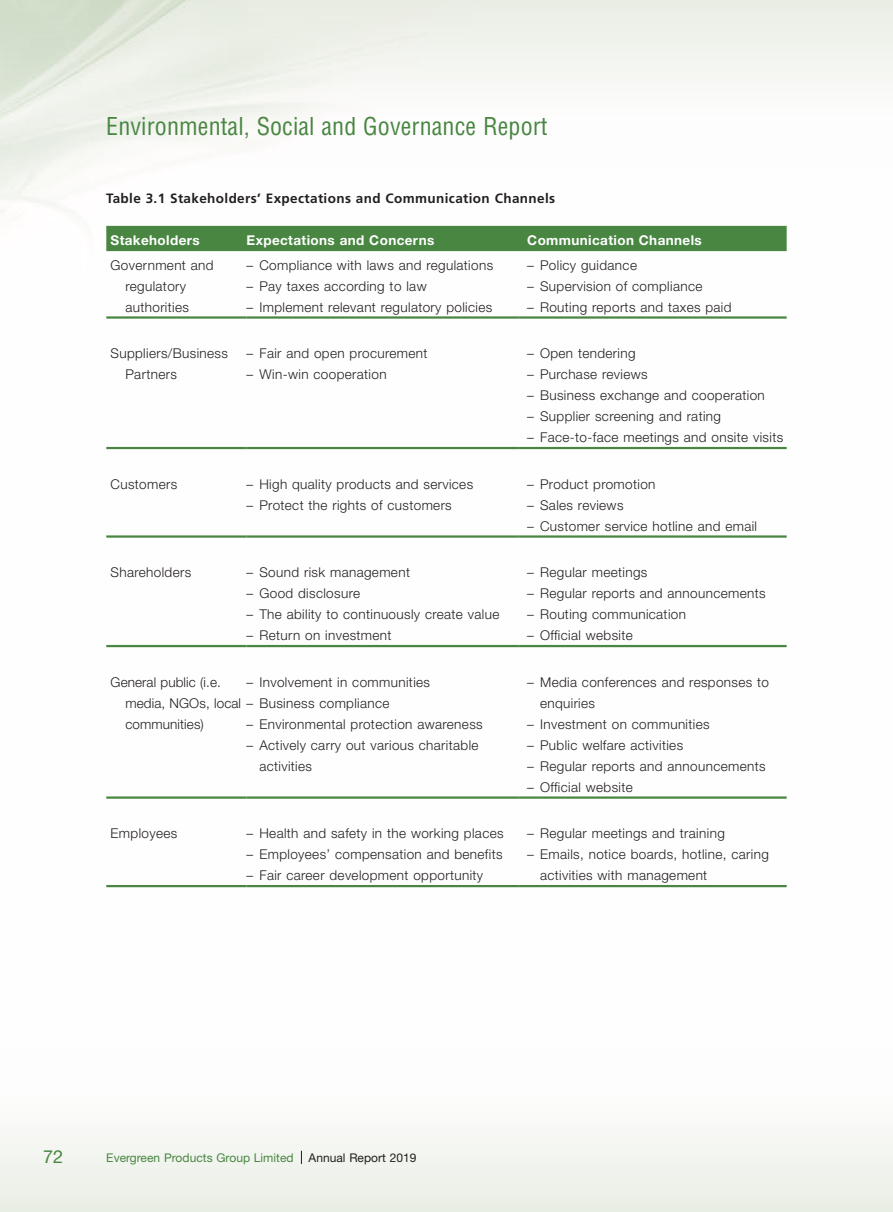
<style>
.page{position:relative;width:893px;height:1212px;background:#fff}
.page>*{position:absolute;margin:0;border:0;box-sizing:border-box;transform-origin:0 0}
.t1{font:condensed 24px "Helvetica LT Std";letter-spacing:.005em;color:#488641}
.t2{font:18px "Helvetica Neue LT Std";color:#488641}
.t3{font:300 13.5px/21px "Helvetica Neue LT Std";letter-spacing:.03em;color:#231f20}
.t4{font:300 13.5px/21px "Helvetica Neue LT Std";letter-spacing:.01em;color:#231f20}
.t5{font:700 13.5px "Frutiger LT Std";letter-spacing:.03em;color:#231f20}
.t6{font:700 13.5px "Helvetica Neue LT Std";letter-spacing:.03em;color:#fff}
.t7{font:12px "Helvetica Neue LT Std";letter-spacing:.005em;color:#488641}
.s1{color:#231f20}
</style>
<div class="page">
<svg style="left:301px;top:1151px;width:1px;height:13px"></svg>
<div style="left:106px;top:226px;width:681px;height:25px;background:#488641"></div>
<hr style="left:106px;top:316px;width:141px;height:3px;background:#488641">
<hr style="left:247px;top:316px;width:272px;height:3px;background:#488641">
<hr style="left:519px;top:316px;width:268px;height:3px;background:#488641">
<hr style="left:106px;top:447px;width:141px;height:2px;background:#488641">
<hr style="left:247px;top:447px;width:272px;height:2px;background:#488641">
<hr style="left:519px;top:447px;width:268px;height:2px;background:#488641">
<hr style="left:106px;top:535px;width:141px;height:3px;background:#488641">
<hr style="left:247px;top:535px;width:272px;height:3px;background:#488641">
<hr style="left:519px;top:535px;width:268px;height:3px;background:#488641">
<hr style="left:106px;top:645px;width:141px;height:2px;background:#488641">
<hr style="left:247px;top:645px;width:272px;height:2px;background:#488641">
<hr style="left:519px;top:645px;width:268px;height:2px;background:#488641">
<hr style="left:106px;top:796px;width:141px;height:3px;background:#488641">
<hr style="left:247px;top:796px;width:272px;height:3px;background:#488641">
<hr style="left:519px;top:796px;width:268px;height:3px;background:#488641">
<hr style="left:106px;top:885px;width:141px;height:2px;background:#488641">
<hr style="left:247px;top:885px;width:272px;height:2px;background:#488641">
<hr style="left:519px;top:885px;width:268px;height:2px;background:#488641">
<h1 class="t1" style="left:106px;top:111px;width:443px">Environmental, Social and Governance Report</h1>
<p class="t5" style="left:106px;top:190px;width:450px">Table 3.1 Stakeholders’ Expectations and Communication Channels</p>
<p class="t6" style="left:111px;top:231px;width:91px">Stakeholders</p>
<p class="t6" style="left:247px;top:231px;width:189px">Expectations and Concerns</p>
<p class="t6" style="left:527px;top:231px;width:176px">Communication Channels</p>
<p class="t3" style="left:125px;top:254px;width:90px;text-indent:-15px">Government and regulatory authorities</p>
<p class="t3" style="left:247px;top:254px;width:248px">– Compliance with laws and regulations</p>
<p class="t3" style="left:527px;top:254px;width:111px">– Policy guidance</p>
<p class="t3" style="left:527px;top:275px;width:177px">– Supervision of compliance</p>
<p class="t3" style="left:527px;top:296px;width:206px">– Routing reports and taxes paid</p>
<p class="t3" style="left:247px;top:275px;width:182px">– Pay taxes according to law</p>
<p class="t3" style="left:247px;top:296px;width:247px">– Implement relevant regulatory policies</p>
<p class="t3" style="left:125px;top:343px;width:104px;text-indent:-15px">Suppliers/Business<br>Partners</p>
<p class="t3" style="left:247px;top:343px;width:182px">– Fair and open procurement</p>
<p class="t3" style="left:247px;top:364px;width:142px">– Win-win cooperation</p>
<p class="t3" style="left:111px;top:473px;width:68px">Customers</p>
<p class="t3" style="left:247px;top:473px;width:228px">– High quality products and services</p>
<p class="t3" style="left:247px;top:494px;width:207px">– Protect the rights of customers</p>
<p class="t3" style="left:111px;top:562px;width:82px">Shareholders</p>
<p class="t3" style="left:247px;top:562px;width:165px">– Sound risk management</p>
<p class="t3" style="left:247px;top:583px;width:115px">– Good disclosure</p>
<p class="t3" style="left:247px;top:604px;width:254px">– The ability to continuously create value</p>
<p class="t3" style="left:247px;top:625px;width:146px">– Return on investment</p>
<p class="t4" style="left:125px;top:671px;width:266px;text-indent:-15px">General public (i.e.<br>media, NGOs, local – Business compliance communities)</p>
<p class="t3" style="left:247px;top:671px;width:185px">– Involvement in communities</p>
<p class="t3" style="left:247px;top:713px;width:238px">– Environmental protection awareness</p>
<p class="t3" style="left:259px;top:734px;width:221px;text-indent:-13px">– Actively carry out various charitable activities</p>
<p class="t3" style="left:111px;top:823px;width:68px">Employees</p>
<p class="t3" style="left:247px;top:823px;width:258px">– Health and safety in the working places</p>
<p class="t3" style="left:247px;top:844px;width:257px">– Employees’ compensation and benefits</p>
<p class="t3" style="left:247px;top:865px;width:238px">– Fair career development opportunity</p>
<p class="t3" style="left:527px;top:343px;width:110px">– Open tendering</p>
<p class="t3" style="left:527px;top:364px;width:122px">– Purchase reviews</p>
<p class="t3" style="left:527px;top:385px;width:239px">– Business exchange and cooperation</p>
<p class="t3" style="left:527px;top:406px;width:195px">– Supplier screening and rating</p>
<p class="t3" style="left:527px;top:427px;width:257px">– Face-to-face meetings and onsite visits</p>
<p class="t3" style="left:527px;top:473px;width:130px">– Product promotion</p>
<p class="t3" style="left:527px;top:494px;width:98px">– Sales reviews</p>
<p class="t3" style="left:527px;top:515px;width:231px">– Customer service hotline and email</p>
<p class="t3" style="left:527px;top:562px;width:122px">– Regular meetings</p>
<p class="t3" style="left:527px;top:583px;width:240px">– Regular reports and announcements</p>
<p class="t3" style="left:527px;top:604px;width:160px">– Routing communication</p>
<p class="t3" style="left:527px;top:625px;width:107px">– Official website</p>
<p class="t3" style="left:540px;top:671px;width:231px;text-indent:-13px">– Media conferences and responses to enquiries</p>
<p class="t3" style="left:527px;top:713px;width:184px">– Investment on communities</p>
<p class="t3" style="left:527px;top:734px;width:157px">– Public welfare activities</p>
<p class="t3" style="left:527px;top:755px;width:240px">– Regular reports and announcements</p>
<p class="t3" style="left:527px;top:776px;width:107px">– Official website</p>
<p class="t3" style="left:527px;top:823px;width:199px">– Regular meetings and training</p>
<p class="t3" style="left:540px;top:844px;width:230px;text-indent:-13px">– Emails, notice boards, hotline, caring activities with management</p>
<h2 class="t2" style="left:43px;top:1146px;width:22px">72</h2>
<p class="t7" style="left:106px;top:1150px;width:312px">Evergreen Products Group Limited <span class="s1">Annual Report 2019</span></p>
</div>
